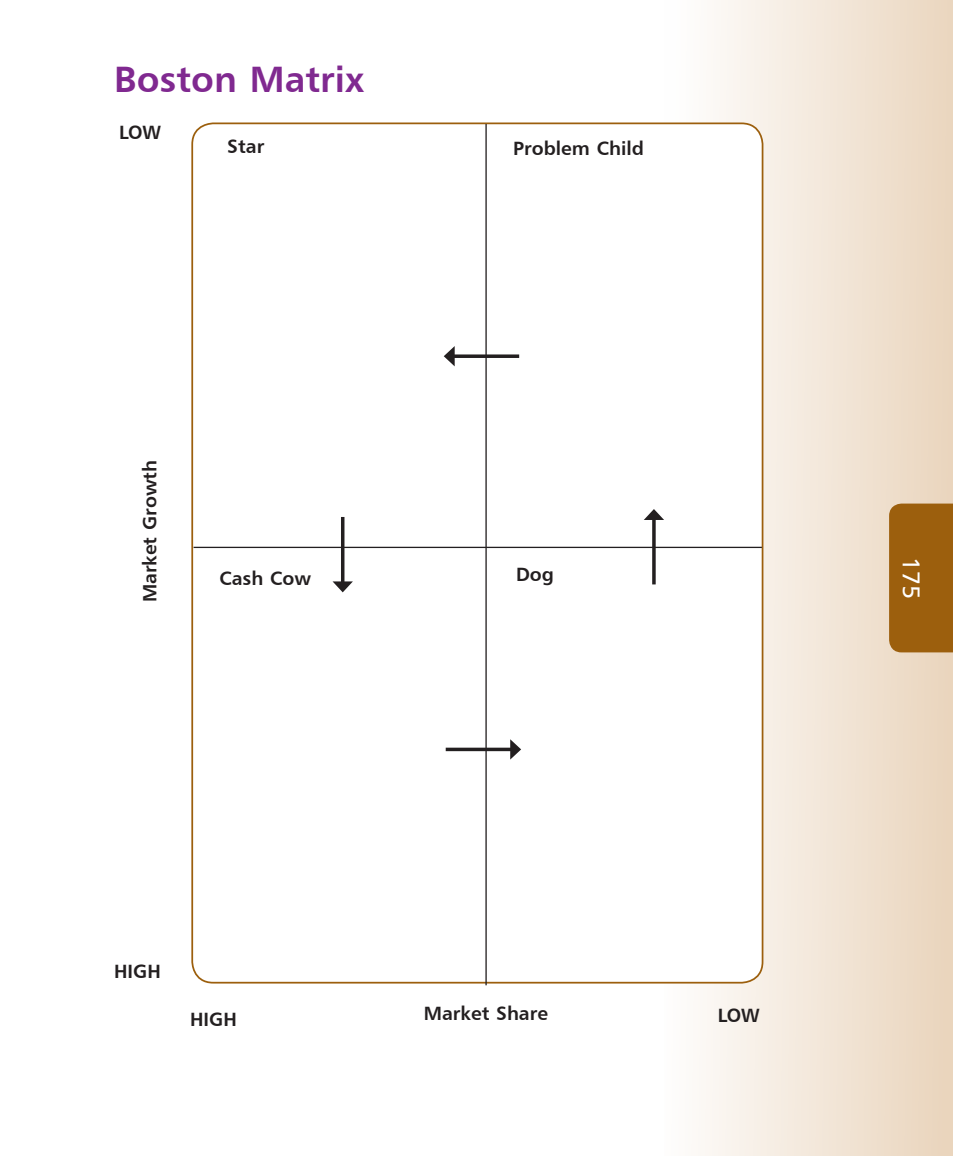
<style>
.page{position:relative;width:953px;height:1156px;background:#fff}
.page>*{position:absolute;margin:0;border:0;box-sizing:border-box;transform-origin:0 0}
.Heading{font:36.75px "Humanist 777 BT Bold B";color:#802990}
.t1{font:24.5px "Humanist 777 BT Roman B";color:#fff}
.Body_text{font:19.25px "Humanist 777 BT Bold B";color:#231f20}
</style>
<div class="page">
<div style="left:664px;top:0;width:288px;height:1156px;background:linear-gradient(to right,#fdfcfb,#ead5bd)"></div>
<div style="left:889px;top:504px;width:63px;height:148px;background:#9c5f0d"></div>
<div style="left:192px;top:123px;width:570px;height:860px;background:#fff;border-radius:21px"></div>
<hr style="left:193px;top:547px;width:568px;height:1px;background:#231f20">
<hr style="left:485px;top:124px;width:1px;height:861px;background:#231f20">
<svg style="left:454px;top:354px;width:65px;height:4px"></svg>
<svg style="left:443px;top:346px;width:11px;height:20px"></svg>
<hr style="left:341px;top:517px;width:3px;height:67px;background:#231f20">
<svg style="left:332px;top:581px;width:21px;height:11px"></svg>
<hr style="left:445px;top:748px;width:68px;height:3px;background:#231f20">
<svg style="left:510px;top:739px;width:11px;height:20px"></svg>
<hr style="left:652px;top:517px;width:3px;height:67px;background:#231f20">
<svg style="left:644px;top:509px;width:20px;height:11px"></svg>
<p class="Heading" style="left:114px;top:56px;width:251px">Boston Matrix</p>
<p class="Body_text" style="left:119px;top:120px;width:44px">LOW</p>
<p class="Body_text" style="left:227px;top:134px;width:38px">Star</p>
<p class="Body_text" style="left:513px;top:136px;width:132px">Problem Child</p>
<p class="Body_text" style="left:138px;top:602px;width:144px;rotate:-90deg">Market Growth</p>
<p class="Body_text" style="left:219px;top:566px;width:93px">Cash Cow</p>
<p class="Body_text" style="left:516px;top:562px;width:39px">Dog</p>
<p class="t1" style="left:926px;top:557px;width:44px;rotate:90deg">175</p>
<p class="Body_text" style="left:114px;top:959px;width:48px">HIGH</p>
<p class="Body_text" style="left:190px;top:1006px;width:48px">HIGH</p>
<p class="Body_text" style="left:424px;top:1001px;width:126px">Market Share</p>
<p class="Body_text" style="left:717px;top:1003px;width:44px">LOW</p>
</div>
